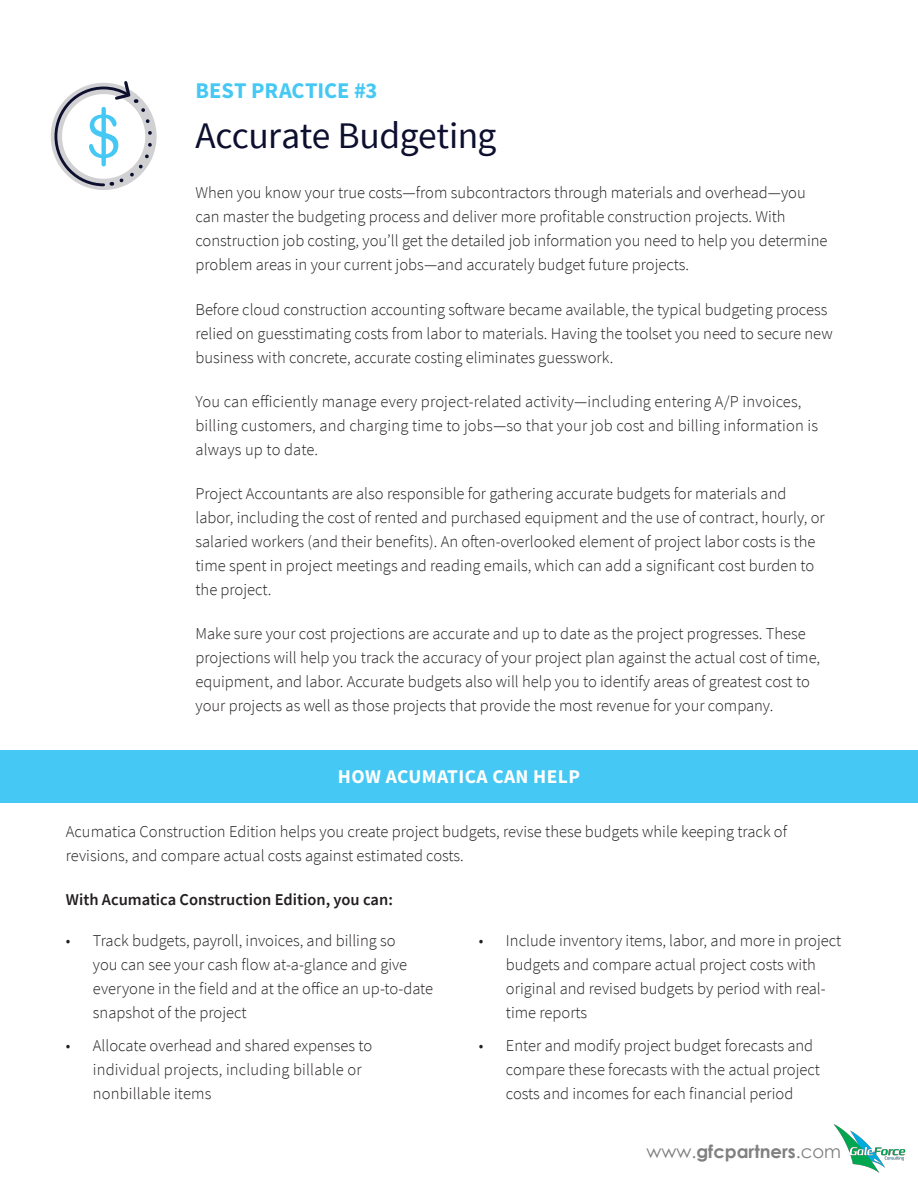
<style>
.page{position:relative;width:918px;height:1188px;background:#fff}
.page>*{position:absolute;margin:0;border:0;box-sizing:border-box;transform-origin:0 0}
.t1{font:37.5px "Source Sans Pro";letter-spacing:-.015em;color:#0d0f2f}
.t2{font:700 22.5px "Source Sans Pro";color:#45c8f4}
.t3{font:700 19.5px "Source Sans Pro";letter-spacing:.02em;color:#fff}
.t4{font:700 18px "Century Gothic";color:#808080}
.t5{font:300 16.5px/24px "Source Sans Pro";color:#231f20}
.t6{font:600 16.5px "Source Sans Pro";color:#231f20}
.s1{font-weight:400}
</style>
<div class="page">
<div style="left:0;top:750px;width:918px;height:52px;background:#45c8f4"></div>
<svg style="left:53px;top:81px;width:104px;height:107px"></svg>
<img style="left:833px;top:1124px;width:73px;height:49px">
<p class="t2" style="left:195px;top:75px;width:184px">BEST PRACTICE #3</p>
<p class="t1" style="left:195px;top:112px;width:303px">Accurate Budgeting</p>
<p class="t5" style="left:195px;top:181px;width:634px">When you know your true costs—from subcontractors through materials and overhead—you can master the budgeting process and deliver more profitable construction projects. With construction job costing, you’ll get the detailed job information you need to help you determine problem areas in your current jobs—and accurately budget future projects.</p>
<p class="t5" style="left:195px;top:297px;width:639px">Before cloud construction accounting software became available, the typical budgeting process relied on guesstimating costs from labor to materials. Having the toolset you need to secure new business with concrete, accurate costing eliminates guesswork.</p>
<p class="t5" style="left:195px;top:389px;width:624px">You can efficiently manage every project-related activity—including entering A/P invoices, billing customers, and charging time to jobs—so that your job cost and billing information is always up to date.</p>
<p class="t5" style="left:195px;top:482px;width:631px">Project Accountants are also responsible for gathering accurate budgets for materials and labor, including the cost of rented and purchased equipment and the use of contract, hourly, or salaried workers (and their benefits). An often-overlooked element of project labor costs is the time spent in project meetings and reading emails, which can add a significant cost burden to the project.</p>
<p class="t5" style="left:195px;top:622px;width:626px">Make sure your cost projections are accurate and up to date as the project progresses. These projections will help you track the accuracy of your project plan against the actual cost of time, equipment, and labor. Accurate budgets also will help you to identify areas of greatest cost to your projects as well as those projects that provide the most revenue for your company.</p>
<p class="t3" style="left:338px;top:764px;width:244px">HOW ACUMATICA CAN HELP</p>
<p class="t5" style="left:66px;top:819px;width:723px">Acumatica Construction Edition helps you create project budgets, revise these budgets while keeping track of revisions, and compare actual costs against estimated costs.</p>
<p class="t6" style="left:66px;top:889px;width:329px">With Acumatica Construction Edition, you can:</p>
<p class="t5" style="left:93px;top:929px;width:342px;text-indent:-27px">• Track budgets, payroll, invoices, and billing so<br>you can see your cash flow at-a-glance and give everyone in the field and at the office an up-to-date snapshot of the project</p>
<p class="t5" style="left:93px;top:1033px;width:281px;text-indent:-27px">• Allocate overhead and shared expenses to individual projects, including billable or nonbillable items</p>
<p class="t5" style="left:506px;top:929px;width:337px;text-indent:-27px">• Include inventory items, labor, and more in project budgets and compare actual project costs with original and revised budgets by period with real&shy;time reports</p>
<p class="t5" style="left:506px;top:1033px;width:315px;text-indent:-27px">• Enter and modify project budget forecasts and compare these forecasts with the actual project costs and incomes for each financial period</p>
<p class="t4" style="left:647px;top:1138px;width:196px"><span class="s1">www.</span>gfcpartners<span class="s1">.com</span></p>
</div>
